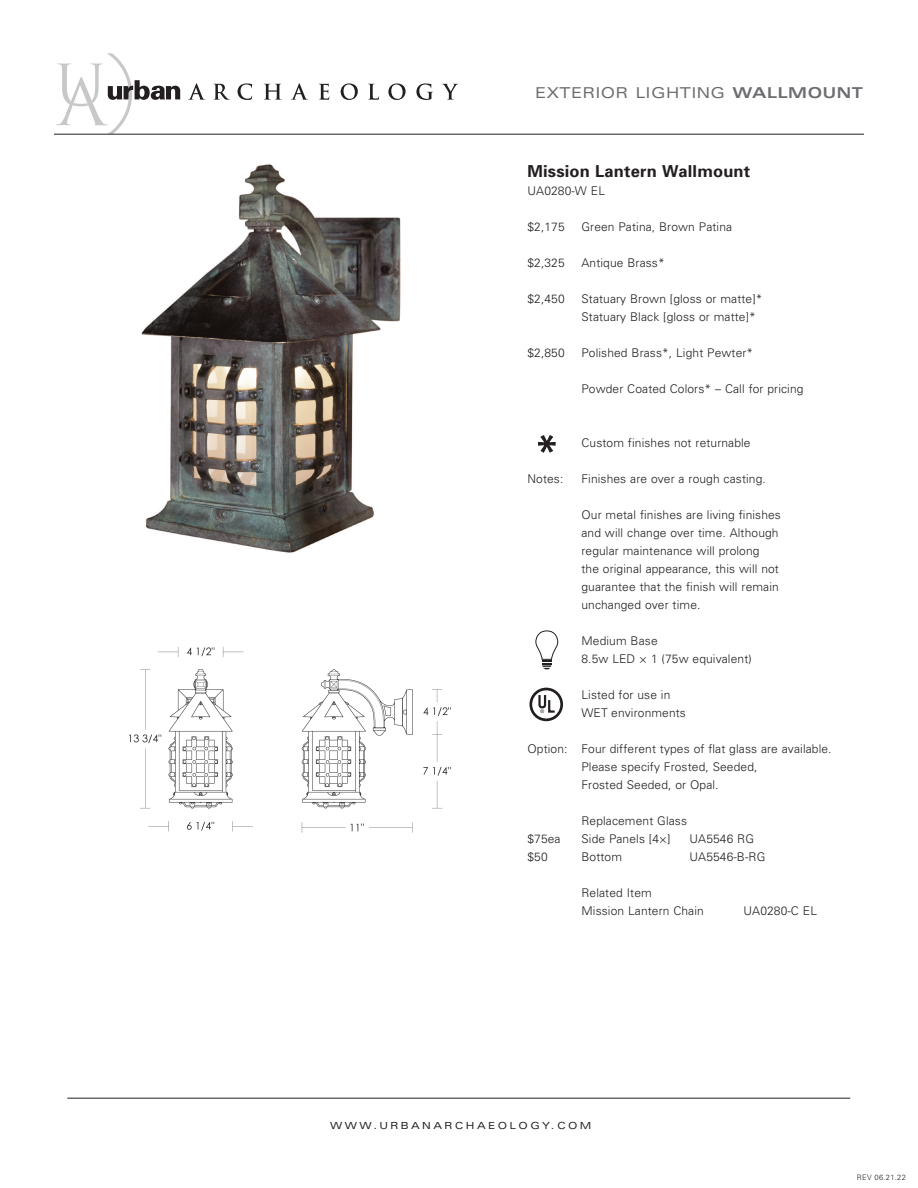
<style>
.page{position:relative;width:918px;height:1188px;background:#fff}
.page>*{position:absolute;margin:0;border:0;box-sizing:border-box;transform-origin:0 0}
.t1{font:700 16.5px "Univers";letter-spacing:.01em;color:#231f20}
.t2{font:expanded 15px "Univers";letter-spacing:.04em;color:#6c6d70}
.t3{font:300 12px/18px "Univers";letter-spacing:.01em;color:#231f20}
.t4{font:expanded 9.75px "Univers";letter-spacing:.25em;color:#231f20}
.t5{font:300 7.5px "Univers";letter-spacing:.04em;color:#231f20}
.s1{font-weight:700}
</style>
<div class="page">
<svg style="left:188px;top:83px;width:17px;height:17px"></svg>
<svg style="left:213px;top:84px;width:17px;height:16px"></svg>
<svg style="left:238px;top:83px;width:14px;height:17px"></svg>
<svg style="left:264px;top:84px;width:18px;height:16px"></svg>
<svg style="left:291px;top:83px;width:17px;height:17px"></svg>
<svg style="left:319px;top:84px;width:10px;height:16px"></svg>
<svg style="left:341px;top:83px;width:17px;height:17px"></svg>
<svg style="left:368px;top:84px;width:11px;height:16px"></svg>
<svg style="left:388px;top:83px;width:18px;height:17px"></svg>
<svg style="left:416px;top:83px;width:17px;height:17px"></svg>
<svg style="left:442px;top:84px;width:16px;height:16px"></svg>
<svg style="left:54px;top:53px;width:126px;height:81px"></svg>
<hr style="left:54px;top:134px;width:810px;height:1px;background:#231f20">
<hr style="left:67px;top:1098px;width:783px;height:1px;background:#231f20">
<img style="left:129px;top:646px;width:322px;height:187px">
<img style="left:141px;top:164px;width:260px;height:389px">
<svg style="left:538px;top:435px;width:17px;height:18px"></svg>
<svg style="left:536px;top:631px;width:22px;height:38px"></svg>
<svg style="left:529px;top:688px;width:34px;height:33px"></svg>
<p class="t2" style="left:535px;top:83px;width:329px">EXTERIOR LIGHTING <span class="s1">WALLMOUNT</span></p>
<h1 class="t1" style="left:527px;top:161px;width:224px">Mission Lantern Wallmount</h1>
<p class="t3" style="left:527px;top:181px;width:79px">UA0280-W EL</p>
<p class="t3" style="left:527px;top:217px;width:39px">$2,175</p>
<p class="t3" style="left:581px;top:217px;width:152px">Green Patina, Brown Patina</p>
<p class="t3" style="left:527px;top:253px;width:39px">$2,325</p>
<p class="t3" style="left:581px;top:253px;width:85px">Antique Brass*</p>
<p class="t3" style="left:527px;top:289px;width:39px">$2,450</p>
<p class="t3" style="left:581px;top:289px;width:183px">Statuary Brown [gloss or matte]*<br>Statuary Black [gloss or matte]*</p>
<p class="t3" style="left:527px;top:343px;width:39px">$2,850</p>
<p class="t3" style="left:581px;top:343px;width:173px">Polished Brass*, Light Pewter*</p>
<p class="t3" style="left:581px;top:379px;width:224px">Powder Coated Colors* – Call for pricing</p>
<p class="t3" style="left:581px;top:433px;width:171px">Custom finishes not returnable</p>
<p class="t3" style="left:527px;top:469px;width:37px">Notes:</p>
<p class="t3" style="left:581px;top:469px;width:186px">Finishes are over a rough casting.</p>
<p class="t3" style="left:581px;top:505px;width:201px">Our metal finishes are living finishes and will change over time. Although regular maintenance will prolong<br>the original appearance, this will not guarantee that the finish will remain unchanged over time.</p>
<p class="t3" style="left:581px;top:631px;width:172px">Medium Base<br>8.5w LED × 1 (75w equivalent)</p>
<p class="t3" style="left:581px;top:685px;width:106px">Listed for use in<br>WET environments</p>
<p class="t3" style="left:581px;top:739px;width:252px;text-indent:-54px">Option: Four different types of flat glass are available.<br>Please specify Frosted, Seeded,<br>Frosted Seeded, or Opal.</p>
<p class="t3" style="left:581px;top:811px;width:107px">Replacement Glass</p>
<p class="t3" style="left:527px;top:829px;width:35px">$75ea</p>
<p class="t3" style="left:581px;top:829px;width:91px">Side Panels [4×]</p>
<p class="t3" style="left:689px;top:829px;width:66px">UA5546 RG</p>
<p class="t3" style="left:527px;top:847px;width:22px">$50</p>
<p class="t3" style="left:581px;top:847px;width:42px">Bottom</p>
<p class="t3" style="left:689px;top:847px;width:77px">UA5546-B-RG</p>
<p class="t3" style="left:581px;top:883px;width:124px">Related Item<br>Mission Lantern Chain</p>
<p class="t3" style="left:743px;top:901px;width:75px">UA0280-C EL</p>
<p class="t4" style="left:330px;top:1120px;width:263px">WWW.URBANARCHAEOLOGY.COM</p>
<p class="t5" style="left:857px;top:1172px;width:50px">REV 06.21.22</p>
</div>
